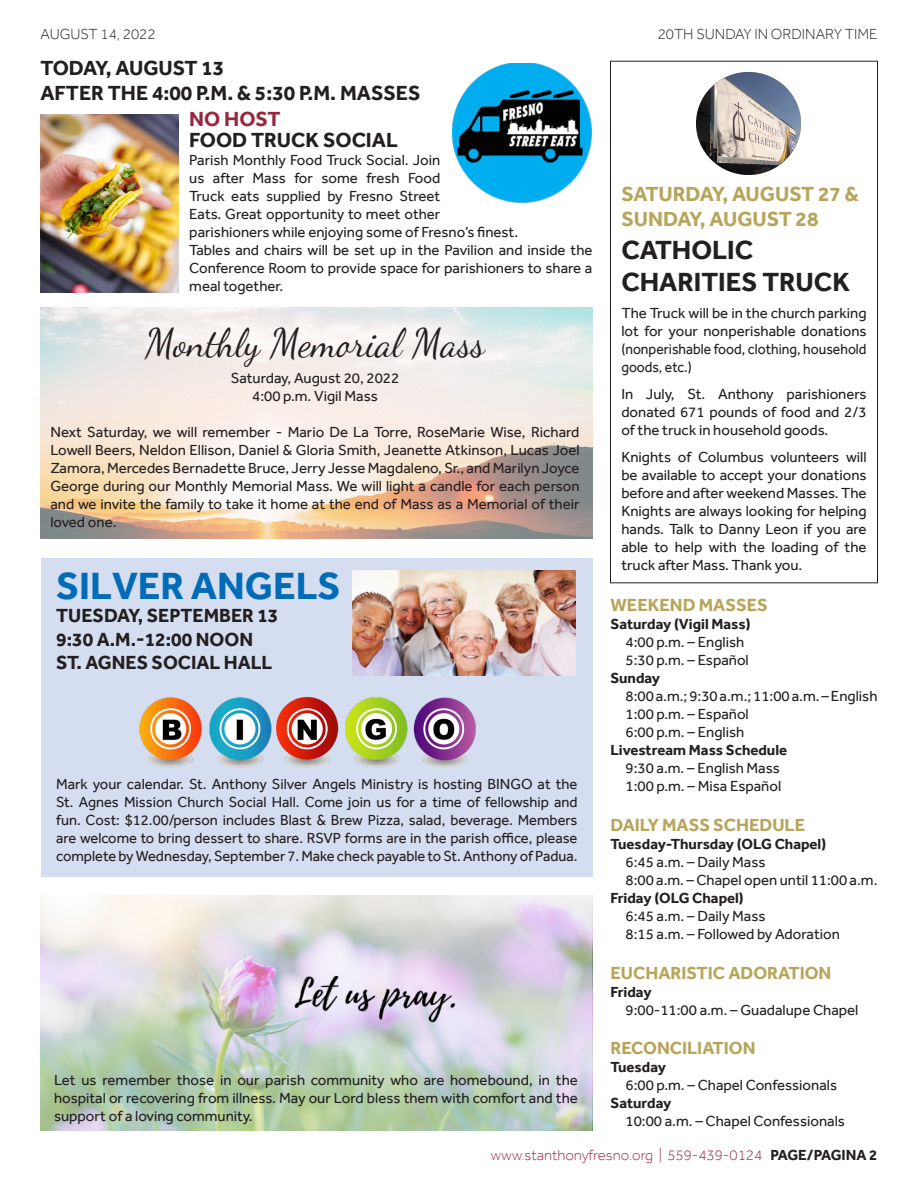
<style>
.page{position:relative;width:918px;height:1188px;background:#fff}
.page>*{position:absolute;margin:0;border:0;box-sizing:border-box;transform-origin:0 0}
.t1{font:39px "Dancing Script";color:#231f20}
.t2{font:700 39px "Effra";color:#006bb6}
.t3{font:700 27px/32.4px "Effra";color:#231f20}
.t4{font:700 21px "Effra";color:#231f20}
.t5{font:700 21px/25.2px "Effra";color:#b7a55a}
.t6{font:700 21px "Effra";color:#98273e}
.t7{font:700 19.5px "Effra";color:#231f20}
.t8{font:700 18px "Effra";color:#b7a55a}
.Default{font:15px/18px "Effra";color:#231f20;text-align:justify}
.t9{font:700 15px "Effra";color:#231f20}
.t10{font:300 15px "Effra";color:#98273e}
.t11{font:300 15px "Effra";color:#231f20}
.s1{font-weight:700}
.s2{font-weight:700;color:#231f20}
</style>
<div class="page">
<img style="left:40px;top:896px;width:552px;height:234px">
<div style="left:41px;top:558px;width:551px;height:318px;background:#d4def0"></div>
<img style="left:139px;top:696px;width:337px;height:71px">
<img style="left:353px;top:571px;width:222px;height:104px">
<img style="left:452px;top:63px;width:140px;height:140px">
<img style="left:40px;top:308px;width:552px;height:230px">
<img style="left:40px;top:114px;width:139px;height:179px">
<img style="left:696px;top:72px;width:105px;height:103px">
<div style="left:610px;top:61px;width:268px;height:522px;border:1px solid #231f20"></div>
<p class="t11" style="left:40px;top:25px;width:117px">AUGUST 14, 2022</p>
<p class="t11" style="left:658px;top:25px;width:221px">20TH SUNDAY IN ORDINARY TIME</p>
<p class="t4" style="left:40px;top:56px;width:185px">TODAY, AUGUST 13</p>
<p class="t4" style="left:40px;top:81px;width:381px">AFTER THE 4:00 P.M. &amp; 5:30 P.M. MASSES</p>
<p class="t6" style="left:189px;top:106px;width:93px">NO HOST</p>
<p class="t4" style="left:189px;top:127px;width:210px">FOOD TRUCK SOCIAL</p>
<p class="Default" style="left:189px;top:150px;width:330px;text-align:left">Parish Monthly Food Truck Social. Join<br>us after Mass for some fresh Food<br>Truck eats supplied by Fresno Street<br>Eats. Great opportunity to meet other parishioners while enjoying some of Fresno’s finest.</p>
<p class="Default" style="left:189px;top:240px;width:405px">Tables and chairs will be set up in the Pavilion and inside the Conference Room to provide space for parishioners to share a meal together.</p>
<p class="t1" style="left:145px;top:314px;width:341px">Monthly Memorial Mass</p>
<p class="Default" style="left:231px;top:369px;width:170px">Saturday, August 20, 2022</p>
<p class="Default" style="left:252px;top:387px;width:127px">4:00 p.m. Vigil Mass</p>
<p class="Default" style="left:50px;top:423px;width:531px">Next Saturday, we will remember - Mario De La Torre, RoseMarie Wise, Richard Lowell Beers, Neldon Ellison, Daniel &amp; Gloria Smith, Jeanette Atkinson, Lucas Joel Zamora, Mercedes Bernadette Bruce, Jerry Jesse Magdaleno, Sr., and Marilyn Joyce George during our Monthly Memorial Mass. We will light a candle for each person and we invite the family to take it home at the end of Mass as a Memorial of their loved one.</p>
<p class="t2" style="left:56px;top:563px;width:286px">SILVER ANGELS</p>
<p class="t7" style="left:56px;top:604px;width:224px">TUESDAY, SEPTEMBER 13</p>
<p class="t7" style="left:56px;top:628px;width:198px">9:30 A.M.-12:00 NOON</p>
<p class="t7" style="left:56px;top:651px;width:218px">ST. AGNES SOCIAL HALL</p>
<p class="Default" style="left:56px;top:775px;width:523px">Mark your calendar. St. Anthony Silver Angels Ministry is hosting BINGO at the St. Agnes Mission Church Social Hall. Come join us for a time of fellowship and fun. Cost: $12.00/person includes Blast &amp; Brew Pizza, salad, beverage. Members are welcome to bring dessert to share. RSVP forms are in the parish office, please complete by Wednesday, September 7. Make check payable to St. Anthony of Padua.</p>
<p class="Default" style="left:54px;top:1070px;width:525px">Let us remember those in our parish community who are homebound, in the hospital or recovering from illness. May our Lord bless them with comfort and the support of a loving community.</p>
<p class="t5" style="left:621px;top:181px;width:239px">SATURDAY, AUGUST 27 &amp;<br>SUNDAY, AUGUST 28</p>
<p class="t3" style="left:621px;top:233px;width:230px">CATHOLIC<br>CHARITIES TRUCK</p>
<p class="Default" style="left:621px;top:304px;width:247px">The Truck will be in the church parking lot for your nonperishable donations (nonperishable food, clothing, household goods, etc.)</p>
<p class="Default" style="left:621px;top:385px;width:247px">In July, St. Anthony parishioners donated 671 pounds of food and 2/3 of the truck in household goods.</p>
<p class="Default" style="left:621px;top:448px;width:247px">Knights of Columbus volunteers will be available to accept your donations before and after weekend Masses. The Knights are always looking for helping hands. Talk to Danny Leon if you are able to help with the loading of the truck after Mass. Thank you.</p>
<p class="t8" style="left:610px;top:595px;width:159px">WEEKEND MASSES</p>
<p class="Default" style="left:626px;top:615px;width:127px;text-align:left;text-indent:-15px"><span class="s1">Saturday (Vigil Mass)<br></span>4:00 p.m. – English<br>5:30 p.m. – Español</p>
<p class="t9" style="left:610px;top:669px;width:51px">Sunday</p>
<p class="Default" style="left:626px;top:687px;width:254px">8:00 a.m.; 9:30 a.m.; 11:00 a.m. – English</p>
<p class="Default" style="left:626px;top:705px;width:125px">1:00 p.m. – Español</p>
<p class="Default" style="left:626px;top:723px;width:120px">6:00 p.m. – English</p>
<p class="t9" style="left:610px;top:741px;width:178px">Livestream Mass Schedule</p>
<p class="Default" style="left:626px;top:759px;width:156px">9:30 a.m. – English Mass</p>
<p class="Default" style="left:626px;top:777px;width:157px">1:00 p.m. – Misa Español</p>
<p class="t8" style="left:610px;top:814px;width:196px">DAILY MASS SCHEDULE</p>
<p class="t9" style="left:610px;top:835px;width:217px">Tuesday-Thursday (OLG Chapel)</p>
<p class="Default" style="left:626px;top:853px;width:142px">6:45 a.m. – Daily Mass</p>
<p class="Default" style="left:626px;top:871px;width:253px">8:00 a.m. – Chapel open until 11:00 a.m.</p>
<p class="t9" style="left:610px;top:889px;width:135px">Friday (OLG Chapel)</p>
<p class="Default" style="left:626px;top:907px;width:142px">6:45 a.m. – Daily Mass</p>
<p class="Default" style="left:626px;top:925px;width:216px">8:15 a.m. – Followed by Adoration</p>
<p class="t8" style="left:610px;top:962px;width:222px">EUCHARISTIC ADORATION</p>
<p class="Default" style="left:626px;top:982px;width:234px;text-indent:-15px"><span class="s1">Friday<br></span>9:00-11:00 a.m. – Guadalupe Chapel</p>
<p class="t8" style="left:610px;top:1037px;width:147px">RECONCILIATION</p>
<p class="Default" style="left:626px;top:1058px;width:213px;text-indent:-15px"><span class="s1">Tuesday<br></span>6:00 p.m. – Chapel Confessionals</p>
<p class="Default" style="left:626px;top:1094px;width:221px;text-indent:-15px"><span class="s1">Saturday<br></span>10:00 a.m. – Chapel Confessionals</p>
<p class="t10" style="left:491px;top:1146px;width:388px">www.stanthonyfresno.org | 559-439-0124 <span class="s2">PAGE/PAGINA 2</span></p>
</div>
